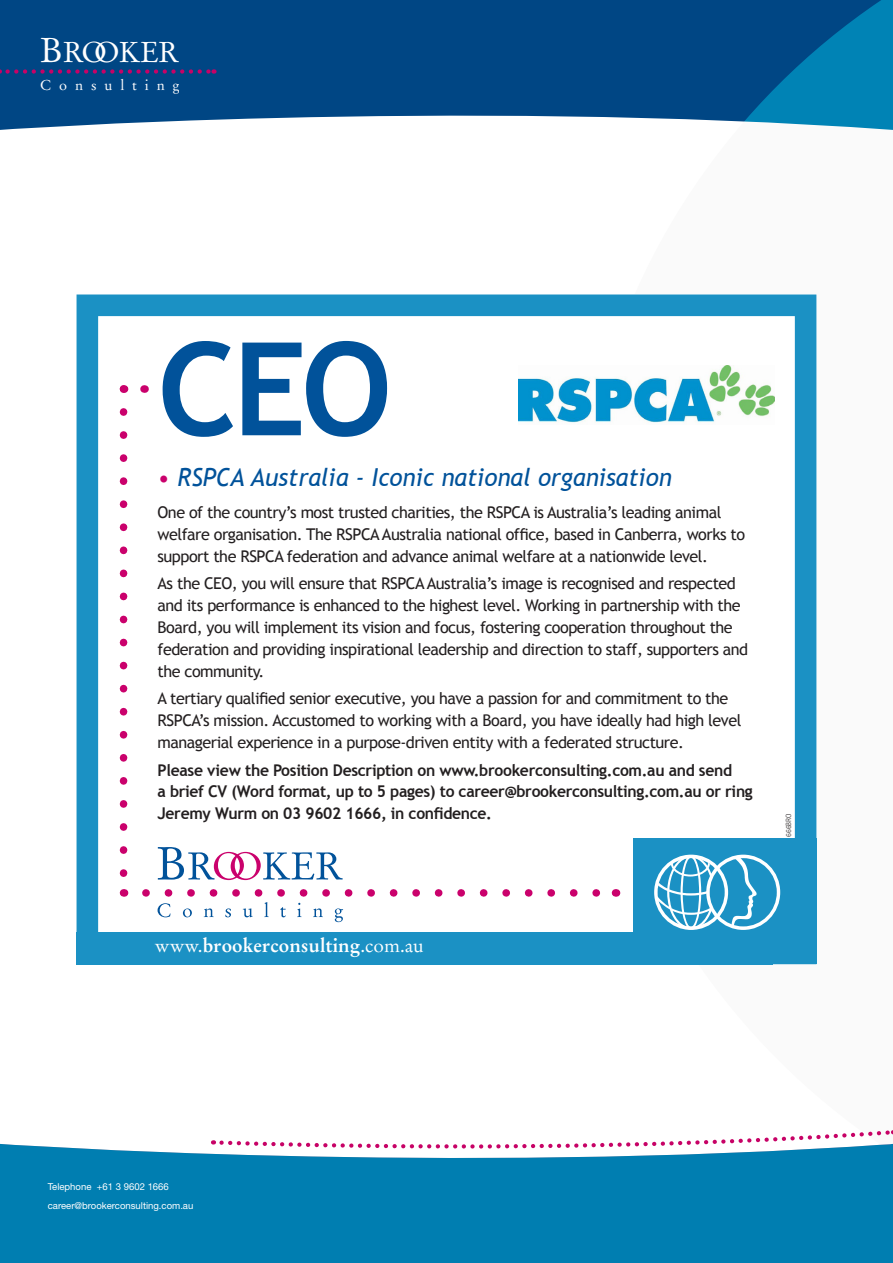
<style>
.page{position:relative;width:893px;height:1263px;background:#fff}
.page>*{position:absolute;margin:0;border:0;box-sizing:border-box;transform-origin:0 0}
.t1{font:700 129.6px "Trebuchet MS";color:#01529a}
.t2{font:28.65px "Stempel Garamond";letter-spacing:-.04em;color:#fff}
.t3{font:italic 24.75px "Trebuchet MS";color:#01529a}
.t4{font:700 19.05px "Stempel Garamond";color:#fff}
.t5{font:16.2px/21.9px "Trebuchet MS";letter-spacing:-.03em;color:#231f20}
.t6{font:700 16.2px/21.9px "Trebuchet MS";letter-spacing:-.02em;color:#231f20}
.t7{font:14.4px "Stempel Garamond";letter-spacing:.55em;color:#fff}
.t8{font:9.6px/19px "Helvetica Neue";color:#fff}
.t9{font:300 7.65px "Rotis Semi Sans";color:#231f20}
.s1{font-size:34.35px}
.s2{color:#ca016c}
.s3{font-weight:400}
</style>
<div class="page">
<svg style="left:0;top:0;width:576px;height:130px;background:#14548d"></svg>
<svg style="left:576px;top:0;width:317px;height:965px"></svg>
<svg style="left:8px;top:69px;width:206px;height:5px"></svg>
<svg style="left:213px;top:1130px;width:680px;height:14px"></svg>
<svg style="left:0;top:1144px;width:893px;height:119px;background:#1488b7"></svg>
<div style="left:77px;top:294px;width:739px;height:670px;background:#fff"></div>
<div style="left:633px;top:838px;width:183px;height:126px;background:#1b91c4"></div>
<svg style="left:654px;top:855px;width:126px;height:75px"></svg>
<div style="left:77px;top:294px;width:739px;height:670px;border:22px solid #1b91c4"></div>
<div style="left:77px;top:932px;width:696px;height:32px;background:#1b91c4"></div>
<svg style="left:120px;top:412px;width:7px;height:465px"></svg>
<svg style="left:124px;top:385px;width:5px;height:8px"></svg>
<svg style="left:158px;top:847px;width:185px;height:33px"></svg>
<svg style="left:146px;top:889px;width:454px;height:33px"></svg>
<img style="left:518px;top:366px;width:256px;height:57px">
<h2 class="t2" style="left:40px;top:35px;width:141px"><span class="s1">B</span>ROOKER</h2>
<p class="t7" style="left:40px;top:76px;width:141px">Consulting</p>
<p class="t1" style="left:158px;top:308px;width:236px">CEO</p>
<p class="t3" style="left:158px;top:462px;width:516px"><span class="s2">•</span> RSPCA Australia - Iconic national organisation</p>
<p class="t5" style="left:158px;top:502px;width:589px">One of the country’s most trusted charities, the RSPCA is Australia’s leading animal welfare organisation. The RSPCA Australia national office, based in Canberra, works to support the RSPCA federation and advance animal welfare at a nationwide level.</p>
<p class="t5" style="left:158px;top:573px;width:592px">As the CEO, you will ensure that RSPCA Australia’s image is recognised and respected and its performance is enhanced to the highest level. Working in partnership with the Board, you will implement its vision and focus, fostering cooperation throughout the federation and providing inspirational leadership and direction to staff, supporters and the community.</p>
<p class="t5" style="left:158px;top:688px;width:585px">A tertiary qualified senior executive, you have a passion for and commitment to the<br>RSPCA’s mission. Accustomed to working with a Board, you have ideally had high level managerial experience in a purpose-driven entity with a federated structure.</p>
<p class="t6" style="left:158px;top:759px;width:597px">Please view the Position Description on www.brookerconsulting.com.au and send<br>a brief CV (Word format, up to 5 pages) to career@brookerconsulting.com.au or ring<br>Jeremy Wurm on 03 9602 1666, in confidence.</p>
<p class="t9" style="left:784px;top:837px;width:25px;rotate:-90deg">666BRO</p>
<p class="t4" style="left:155px;top:933px;width:271px"><span class="s3">www.</span>brookerconsulting<span class="s3">.com.au</span></p>
<p class="t8" style="left:48px;top:1177px;width:147px">Telephone +61 3 9602 1666 career@brookerconsulting.com.au</p>
</div>
